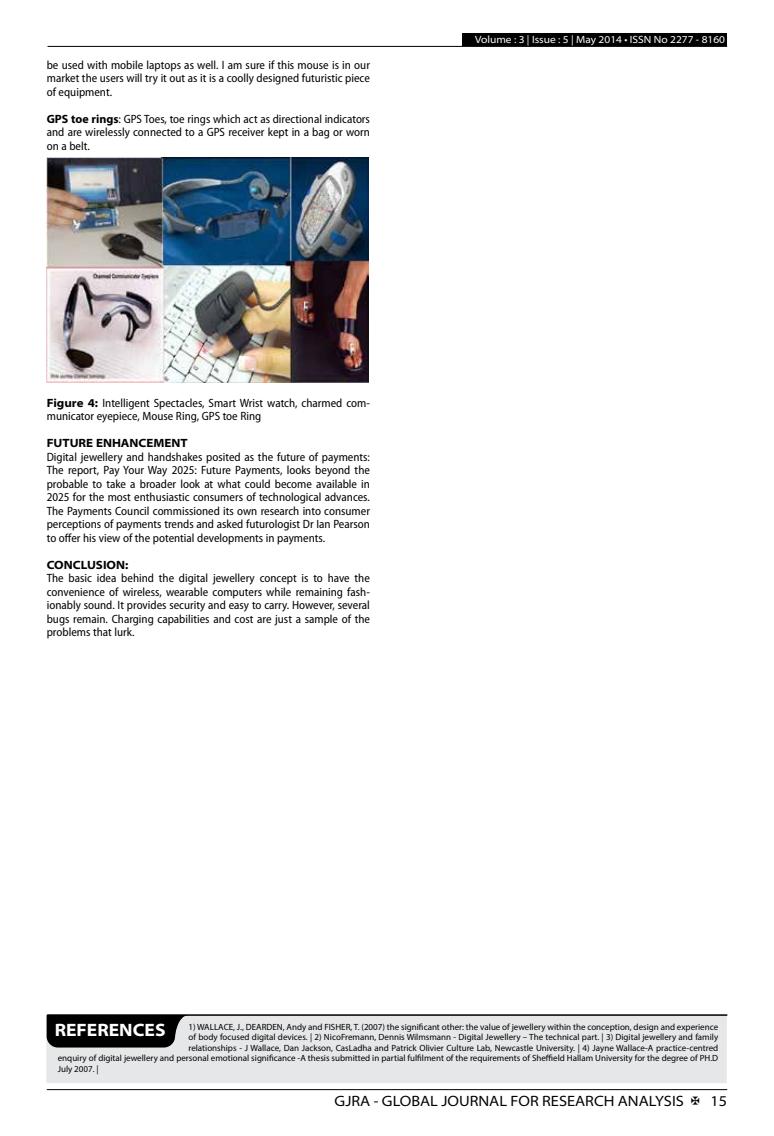
<style>
.page{position:relative;width:774px;height:1136px;background:#fff}
.page>*{position:absolute;margin:0;border:0;box-sizing:border-box;transform-origin:0 0}
.t1{font:700 semi-expanded 18px "Myriad Pro";color:#fff}
.t2{font:semi-expanded 15px "Myriad Pro";color:#000}
.t3{font:semi-condensed 12px/13.5px "Myriad Pro";color:#000;text-align:justify}
.t4{font:700 semi-expanded 12px "Myriad Pro";color:#000}
.t5{font:semi-expanded 10.5px "Myriad Pro";color:#fff}
.t6{font:9px "Myriad Pro";color:#000}
.s1{font-weight:700;font-stretch:normal}
.s2{font-weight:700;font-stretch:semi-expanded}
</style>
<div class="page">
<hr style="left:47px;top:1089px;width:680px;height:1px;background:#000">
<div style="left:462px;top:33px;width:265px;height:13px;background:#000"></div>
<hr style="left:47px;top:46px;width:680px;height:1px;background:#000">
<div style="left:46px;top:1014px;width:681px;height:68px;background:#e6e7e8"></div>
<hr style="left:48px;top:1014px;width:679px;height:1px;background:#000">
<svg style="left:47px;top:1014px;width:141px;height:33px;background:#151515"></svg>
<img style="left:47px;top:157px;width:322px;height:225px">
<p class="t3" style="left:47px;top:58px;width:325px">be used with mobile laptops as well. I am sure if this mouse is in our market the users will try it out as it is a coolly designed futuristic piece of equipment.</p>
<p class="t3" style="left:47px;top:112px;width:325px"><span class="s1">GPS toe rings</span>: GPS Toes, toe rings which act as directional indicators and are wirelessly connected to a GPS receiver kept in a bag or worn on a belt.</p>
<p class="t3" style="left:47px;top:396px;width:325px"><span class="s2">Figure 4:</span> Intelligent Spectacles, Smart Wrist watch, charmed com&shy;municator eyepiece, Mouse Ring, GPS toe Ring</p>
<p class="t4" style="left:47px;top:436px;width:142px">FUTURE ENHANCEMENT</p>
<p class="t3" style="left:47px;top:450px;width:325px">Digital jewellery and handshakes posited as the future of payments:<br>The report, Pay Your Way 2025: Future Payments, looks beyond the probable to take a broader look at what could become available in 2025 for the most enthusiastic consumers of technological advances.<br>The Payments Council commissioned its own research into consumer perceptions of payments trends and asked futurologist Dr Ian Pearson to offer his view of the potential developments in payments.</p>
<p class="t4" style="left:47px;top:557px;width:83px">CONCLUSION:</p>
<p class="t3" style="left:47px;top:571px;width:325px">The basic idea behind the digital jewellery concept is to have the convenience of wireless, wearable computers while remaining fash&shy;ionably sound. It provides security and easy to carry. However, several bugs remain. Charging capabilities and cost are just a sample of the problems that lurk.</p>
<p class="t5" style="left:475px;top:34px;width:251px">Volume : 3 | Issue : 5 | May 2014 • ISSN No 2277 - 8160</p>
<h1 class="t1" style="left:55px;top:1019px;width:112px">REFERENCES</h1>
<p class="t6" style="left:188px;top:1021px;width:531px">1) WALLACE, J., DEARDEN, Andy and FISHER, T. (2007) the significant other: the value of jewellery within the conception, design and experience</p>
<p class="t6" style="left:188px;top:1031px;width:531px">of body focused digital devices. | 2) NicoFremann, Dennis Wilmsmann - Digital Jewellery – The technical part. | 3) Digital jewellery and family</p>
<p class="t6" style="left:188px;top:1042px;width:531px">relationships - J Wallace, Dan Jackson, CasLadha and Patrick Olivier Culture Lab, Newcastle University. | 4) Jayne Wallace-A practice-centred</p>
<p class="t6" style="left:58px;top:1052px;width:662px">enquiry of digital jewellery and personal emotional significance -A thesis submitted in partial fulfilment of the requirements of Sheffield Hallam University for the degree of PH.D</p>
<p class="t6" style="left:58px;top:1063px;width:42px">July 2007. |</p>
<p class="t2" style="left:335px;top:1092px;width:351px">GJRA - GLOBAL JOURNAL FOR RESEARCH ANALYSIS</p>
<p class="t2" style="left:710px;top:1092px;width:18px">15</p>
</div>
